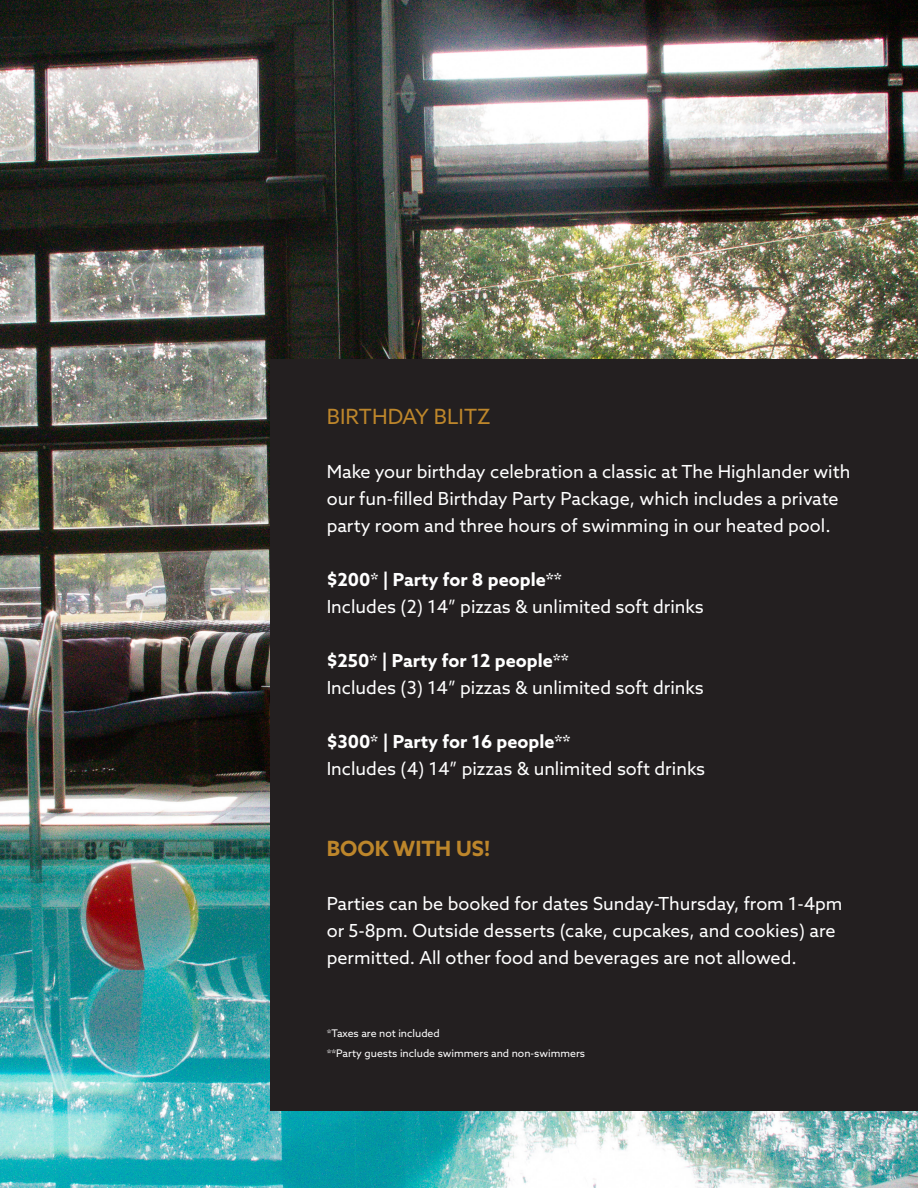
<style>
.page{position:relative;width:918px;height:1188px;background:#fff}
.page>*{position:absolute;margin:0;border:0;box-sizing:border-box;transform-origin:0 0}
.t1{font:21px "Azo Sans";color:#bd862b}
.t2{font:700 21px "Azo Sans";color:#bd862b}
.t3{font:18px/27px "Azo Sans";color:#fff}
.t4{font:700 18px "Azo Sans";color:#fff}
.t5{font:10.5px "Azo Sans";color:#fff}
</style>
<div class="page">
<img style="left:0;top:0;width:918px;height:1188px">
<div style="left:270px;top:360px;width:648px;height:751px;background:#231f20"></div>
<p class="t1" style="left:327px;top:403px;width:165px">BIRTHDAY BLITZ</p>
<p class="t3" style="left:327px;top:458px;width:525px">Make your birthday celebration a classic at The Highlander with our fun-filled Birthday Party Package, which includes a private party room and three hours of swimming in our heated pool.</p>
<p class="t4" style="left:327px;top:567px;width:237px">$200* | Party for 8 people**</p>
<p class="t3" style="left:327px;top:593px;width:379px">Includes (2) 14” pizzas &amp; unlimited soft drinks</p>
<p class="t4" style="left:327px;top:648px;width:244px">$250* | Party for 12 people**</p>
<p class="t3" style="left:327px;top:674px;width:379px">Includes (3) 14” pizzas &amp; unlimited soft drinks</p>
<p class="t4" style="left:327px;top:729px;width:246px">$300* | Party for 16 people**</p>
<p class="t3" style="left:327px;top:755px;width:380px">Includes (4) 14” pizzas &amp; unlimited soft drinks</p>
<p class="t2" style="left:327px;top:834px;width:165px">BOOK WITH US!</p>
<p class="t3" style="left:327px;top:890px;width:517px">Parties can be booked for dates Sunday-Thursday, from 1-4pm or 5-8pm. Outside desserts (cake, cupcakes, and cookies) are permitted. All other food and beverages are not allowed.</p>
<p class="t5" style="left:327px;top:1027px;width:115px">*Taxes are not included</p>
<p class="t5" style="left:327px;top:1046px;width:260px">**Party guests include swimmers and non-swimmers</p>
</div>
